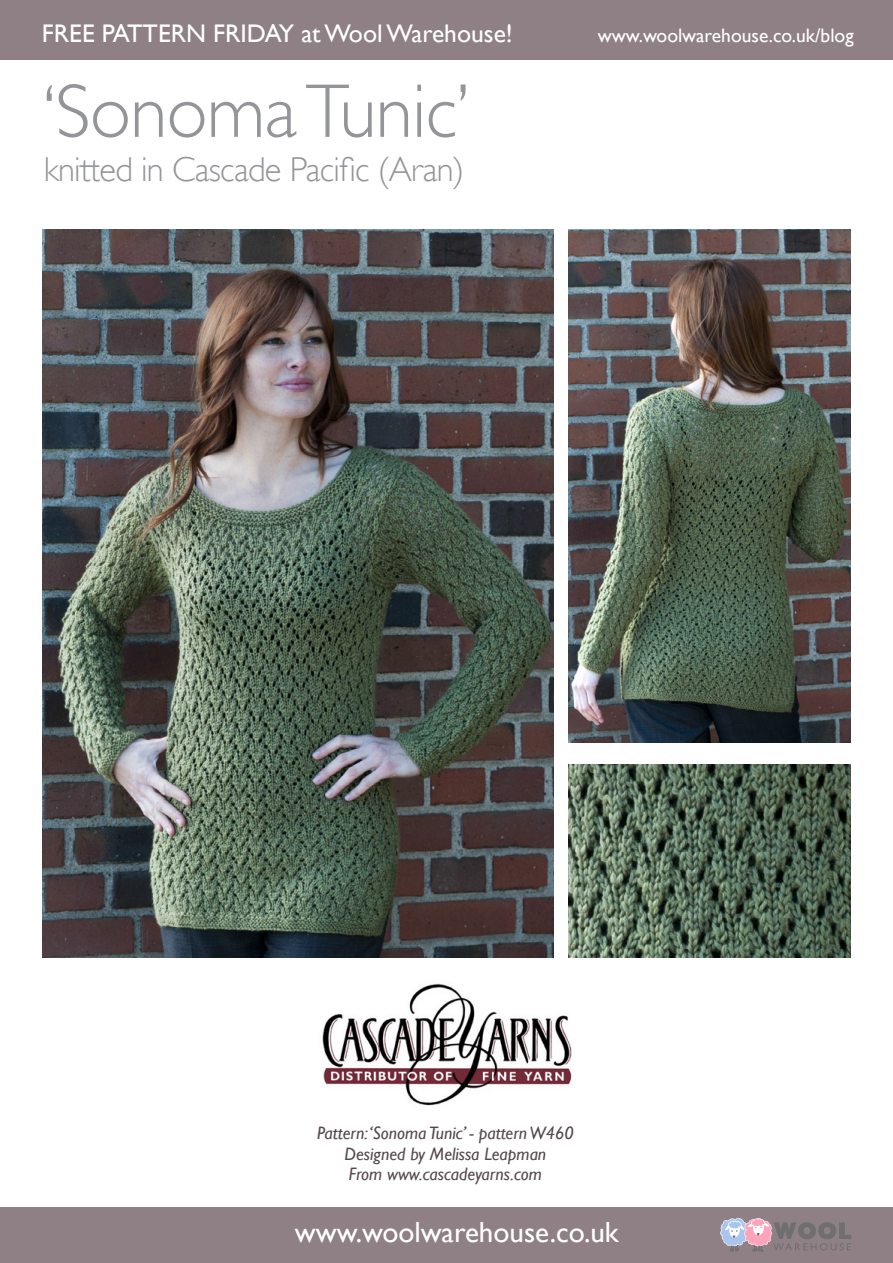
<style>
.page{position:relative;width:893px;height:1263px;background:#fff}
.page>*{position:absolute;margin:0;border:0;box-sizing:border-box;transform-origin:0 0}
.t1{font:300 76.5px "Gill Sans";letter-spacing:-.01em;color:#939598}
.t2{font:300 34.5px "Gill Sans";letter-spacing:-.02em;color:#939598}
.t3{font:29.1px "Gill Sans";color:#fff}
.t4{font:25.5px "Gill Sans";color:#fff}
.t5{font:19.5px "Gill Sans";color:#fff}
.t6{font:italic 18px/20.7px "Gill Sans";color:#56484c;text-align:center}
</style>
<div class="page">
<div style="left:0;top:1207px;width:893px;height:56px;background:#8e8084"></div>
<svg style="left:720px;top:1218px;width:131px;height:34px"></svg>
<div style="left:0;top:0;width:893px;height:59px;background:#8e8084"></div>
<img style="left:322px;top:983px;width:250px;height:123px">
<img style="left:568px;top:230px;width:282px;height:512px">
<img style="left:568px;top:764px;width:282px;height:193px">
<img style="left:43px;top:230px;width:511px;height:727px">
<h3 class="t4" style="left:42px;top:19px;width:472px">FREE PATTERN FRIDAY at Wool Warehouse!</h3>
<p class="t5" style="left:598px;top:24px;width:257px">www.woolwarehouse.co.uk/blog</p>
<h1 class="t1" style="left:43px;top:68px;width:429px">‘Sonoma Tunic’</h1>
<h2 class="t2" style="left:44px;top:149px;width:422px">knitted in Cascade Pacific (Aran)</h2>
<p class="t6" style="left:317px;top:1122px;width:258px">Pattern: ‘Sonoma Tunic’ - pattern W460<br>Designed by Melissa Leapman<br>From www.cascadeyarns.com</p>
<h3 class="t3" style="left:295px;top:1215px;width:325px">www.woolwarehouse.co.uk</h3>
</div>
